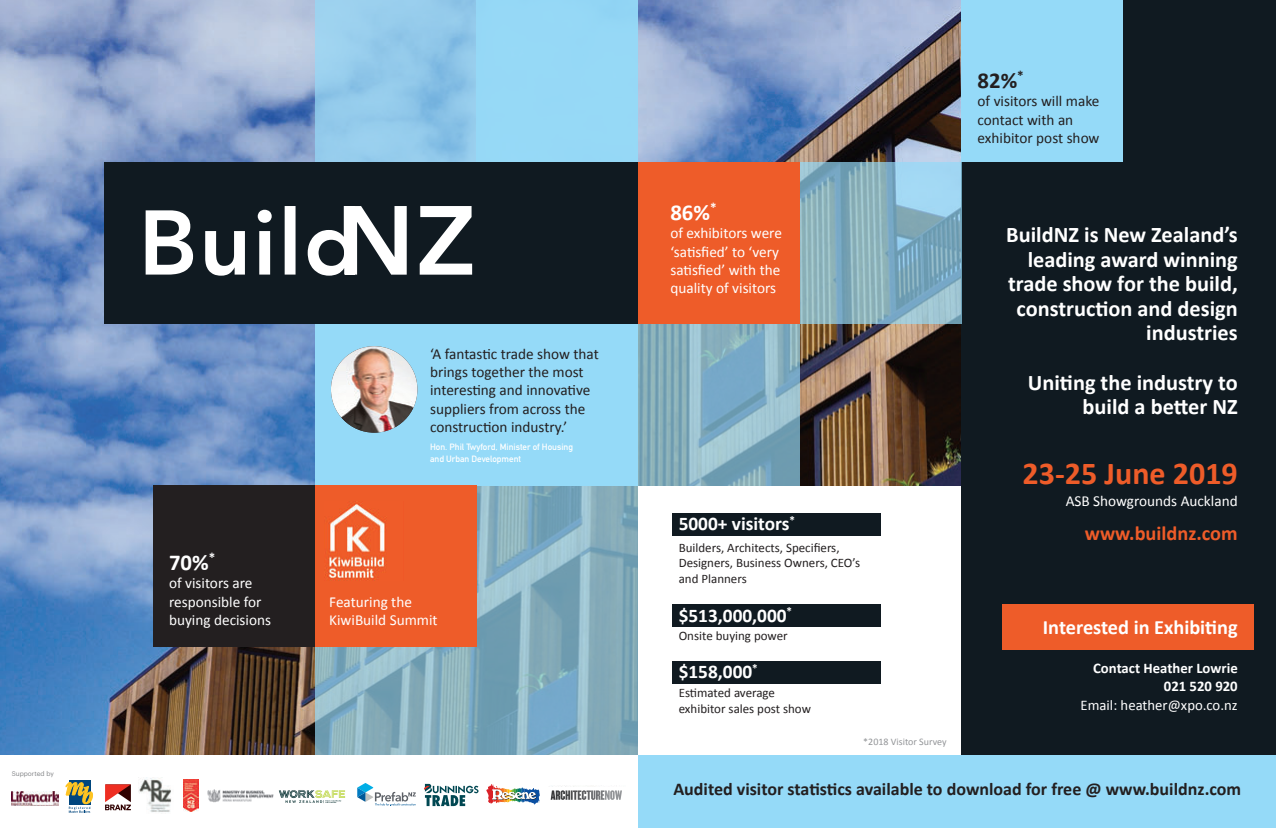
<style>
.page{position:relative;width:1276px;height:828px;background:#fff}
.page>*{position:absolute;margin:0;border:0;box-sizing:border-box;transform-origin:0 0}
.t1{font:700 32px "Calibri";color:#ee5c29}
.t2{font:700 22.7px "Calibri";color:#fff}
.t3{font:700 22.7px "Calibri";color:#231f20}
.t4{font:700 22.3px/24.6px "Calibri";color:#fff;text-align:right}
.t5{font:700 20.3px "Calibri";color:#fff}
.t6{font:700 20.3px "Calibri";color:#ee5c29}
.t7{font:700 19.3px "Calibri";color:#fff}
.t8{font:700 18px "Calibri";color:#231f20}
.t9{font:15.2px/18.3px "Calibri";color:#231f20}
.t10{font:15.2px/18.3px "Calibri";color:#fff}
.t11{font:700 14.7px/17.7px "Calibri";color:#fff;text-align:right}
.t12{font:14.7px "Calibri";color:#fff}
.t13{font:13px/15.5px "Calibri";color:#231f20}
.t14{font:10px "Calibri";color:#939598}
.t15{font:700 9px/12px "DIN Alternate";color:#fff}
.t16{font:6.6px "Graphik";color:#808285}
</style>
<div class="page">
<img style="left:0;top:0;width:961px;height:755px">
<div style="left:638px;top:485px;width:324px;height:343px;background:#fff"></div>
<div style="left:961px;top:0;width:315px;height:828px;background:#101a21"></div>
<svg style="left:315px;top:0;width:323px;height:755px;background:#88b5ca"></svg>
<div style="left:104px;top:162px;width:534px;height:162px;background:#101a21"></div>
<svg style="left:146px;top:206px;width:326px;height:70px"></svg>
<div style="left:476px;top:0;width:162px;height:162px;background:#95daf8"></div>
<div style="left:638px;top:162px;width:162px;height:162px;background:#ee5c29"></div>
<div style="left:476px;top:324px;width:162px;height:161px;background:#95daf8"></div>
<div style="left:315px;top:324px;width:161px;height:161px;background:#95daf8"></div>
<div style="left:315px;top:485px;width:161px;height:162px;background:#ee5c29"></div>
<div style="left:961px;top:0;width:162px;height:162px;background:#95daf8"></div>
<div style="left:153px;top:485px;width:162px;height:162px;background:#231f20"></div>
<div style="left:1002px;top:604px;width:252px;height:45px;background:#ee5c29"></div>
<svg style="left:800px;top:162px;width:161px;height:162px;background:#89b4c5"></svg>
<svg style="left:638px;top:324px;width:161px;height:161px;background:#84aec0"></svg>
<div style="left:672px;top:513px;width:208px;height:23px;background:#101a21"></div>
<div style="left:672px;top:604px;width:208px;height:23px;background:#101a21"></div>
<div style="left:672px;top:661px;width:208px;height:22px;background:#101a21"></div>
<img style="left:331px;top:346px;width:86px;height:86px;border-radius:43px">
<img style="left:327px;top:503px;width:60px;height:78px">
<div style="left:69px;top:780px;width:21px;height:25px;background:#00467e"></div>
<svg style="left:66px;top:781px;width:27px;height:32px"></svg>
<img style="left:12px;top:792px;width:47px;height:13px">
<img style="left:207px;top:789px;width:80px;height:14px">
<svg style="left:105px;top:784px;width:26px;height:26px"></svg>
<img style="left:183px;top:779px;width:16px;height:32px">
<img style="left:139px;top:778px;width:32px;height:34px">
<div style="left:638px;top:755px;width:638px;height:73px;background:#95daf8"></div>
<svg style="left:287px;top:790px;width:59px;height:13px"></svg>
<svg style="left:357px;top:783px;width:59px;height:23px"></svg>
<svg style="left:424px;top:784px;width:198px;height:23px"></svg>
<p class="t16" style="left:12px;top:768px;width:44px">Supported by</p>
<h2 class="t2" style="left:169px;top:548px;width:48px">70%<sup>*</sup></h2>
<p class="t10" style="left:169px;top:574px;width:103px">of visitors are responsible for buying decisions</p>
<p class="t9" style="left:430px;top:345px;width:170px">‘A fantastic trade show that brings together the most interesting and innovative suppliers from across the construction industry.’</p>
<p class="t15" style="left:430px;top:440px;width:144px">Hon. Phil Twyford, Minister of Housing and Urban Development</p>
<p class="t10" style="left:329px;top:592px;width:110px">Featuring the<br>KiwiBuild Summit</p>
<h2 class="t2" style="left:670px;top:198px;width:48px">86%<sup>*</sup></h2>
<p class="t10" style="left:670px;top:224px;width:113px">of exhibitors were ‘satisfied’ to ‘very satisfied’ with the quality of visitors</p>
<p class="t7" style="left:679px;top:511px;width:118px">5000+ visitors<sup>*</sup></p>
<p class="t13" style="left:679px;top:539px;width:183px">Builders, Architects, Specifiers,<br>Designers, Business Owners, CEO’s and Planners</p>
<p class="t7" style="left:679px;top:603px;width:115px">$513,000,000<sup>*</sup></p>
<p class="t13" style="left:679px;top:628px;width:110px">Onsite buying power</p>
<p class="t7" style="left:679px;top:659px;width:81px">$158,000<sup>*</sup></p>
<p class="t13" style="left:679px;top:685px;width:134px">Estimated average exhibitor sales post show</p>
<p class="t14" style="left:863px;top:735px;width:85px">*2018 Visitor Survey</p>
<h2 class="t3" style="left:977px;top:66px;width:48px">82%<sup>*</sup></h2>
<p class="t9" style="left:977px;top:92px;width:123px">of visitors will make contact with an exhibitor post show</p>
<h3 class="t4" style="left:1006px;top:222px;width:233px">BuildNZ is New Zealand’s leading award winning trade show for the build, construction and design industries</h3>
<h3 class="t4" style="left:1028px;top:370px;width:211px">Uniting the industry to build a better NZ</h3>
<h1 class="t1" style="left:1022px;top:453px;width:217px">23-25 June 2019</h1>
<p class="t10" style="left:1065px;top:492px;width:173px">ASB Showgrounds Auckland</p>
<h3 class="t6" style="left:1084px;top:520px;width:154px">www.buildnz.com</h3>
<h3 class="t5" style="left:1043px;top:614px;width:196px">Interested in Exhibiting</h3>
<p class="t11" style="left:1093px;top:659px;width:146px">Contact Heather Lowrie<br>021 520 920</p>
<p class="t12" style="left:1080px;top:695px;width:159px">Email: heather@xpo.co.nz</p>
<p class="t8" style="left:673px;top:777px;width:569px">Audited visitor statistics available to download for free @ www.buildnz.com</p>
</div>
